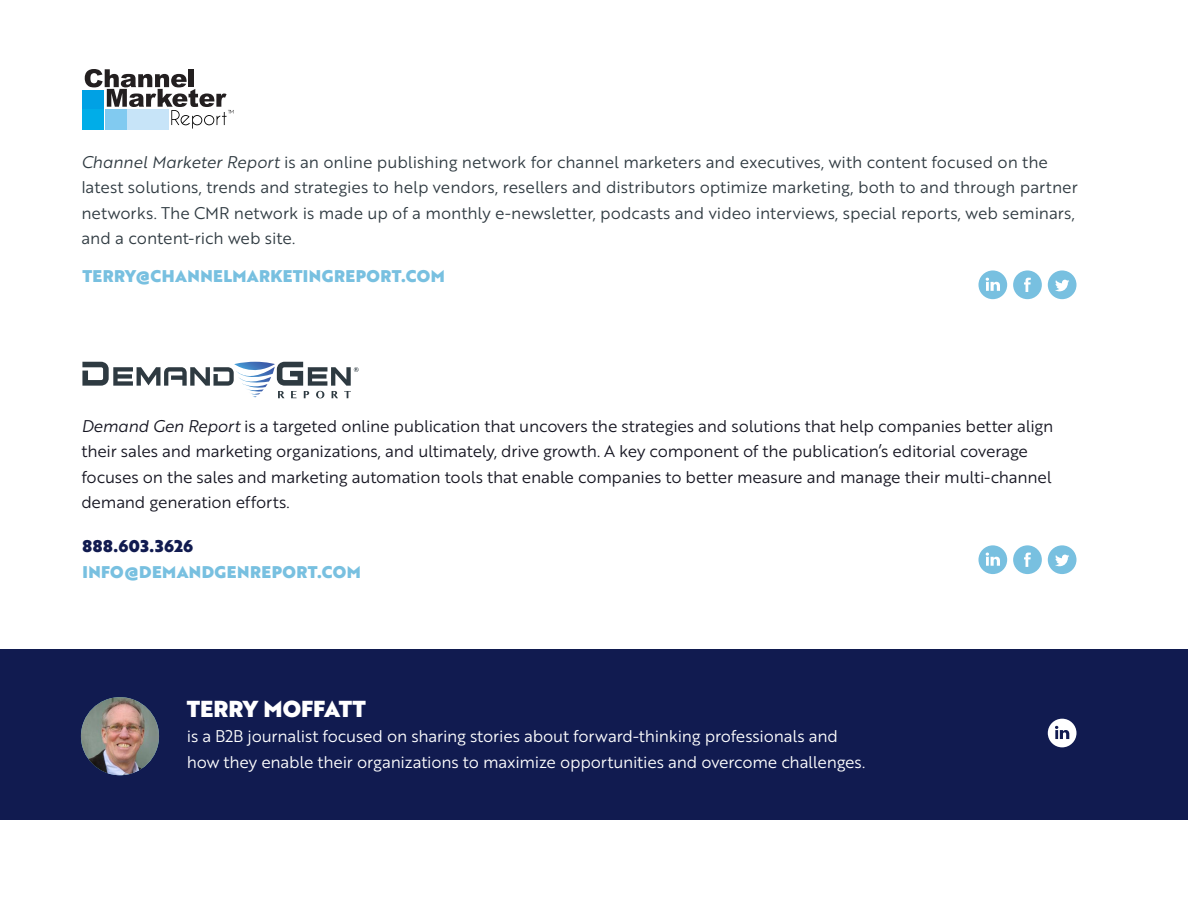
<style>
.page{position:relative;width:1188px;height:918px;background:#fff}
.page>*{position:absolute;margin:0;border:0;box-sizing:border-box;transform-origin:0 0}
.t1{font:22.5px "Brother 1816 Black";color:#fff}
.t2{font:16.5px/25.5px "Brother 1816 Book";color:#2f3a41}
.t3{font:16.5px/25.5px "Brother 1816 Book";letter-spacing:-.01em;color:#151521}
.t4{font:16.5px/25.5px "Brother 1816 Book";letter-spacing:-.015em;color:#fff}
.t5{font:16.5px "Brother 1816 Black";letter-spacing:.025em;color:#78c0e0}
.t6{font:16.5px "Brother 1816 Black";letter-spacing:.025em;color:#111b50}
.s1{font-family:"Brother 1816 Book Italic"}
</style>
<div class="page">
<svg style="left:1013px;top:545px;width:29px;height:29px"></svg>
<svg style="left:1048px;top:545px;width:29px;height:29px"></svg>
<svg style="left:978px;top:545px;width:29px;height:29px"></svg>
<svg style="left:82px;top:362px;width:277px;height:36px"></svg>
<svg style="left:1013px;top:270px;width:29px;height:29px"></svg>
<svg style="left:1048px;top:270px;width:29px;height:29px"></svg>
<svg style="left:978px;top:270px;width:29px;height:29px"></svg>
<div style="left:82px;top:109px;width:22px;height:20px;background:#00ade8"></div>
<svg style="left:85px;top:69px;width:149px;height:60px"></svg>
<div style="left:82px;top:90px;width:22px;height:19px;background:#00a1e4"></div>
<div style="left:0;top:649px;width:1188px;height:171px;background:#111b50"></div>
<svg style="left:1048px;top:719px;width:29px;height:28px"></svg>
<img style="left:81px;top:697px;width:78px;height:78px;border-radius:39px">
<p class="t2" style="left:81px;top:148px;width:998px"><span class="s1">Channel Marketer Report</span> is an online publishing network for channel marketers and executives, with content focused on the latest solutions, trends and strategies to help vendors, resellers and distributors optimize marketing, both to and through partner networks. The CMR network is made up of a monthly e-newsletter, podcasts and video interviews, special reports, web seminars, and a content-rich web site.</p>
<p class="t5" style="left:82px;top:264px;width:364px">TERRY@CHANNELMARKETINGREPORT.COM</p>
<p class="t3" style="left:81px;top:412px;width:974px"><span class="s1">Demand Gen Report</span> is a targeted online publication that uncovers the strategies and solutions that help companies better align their sales and marketing organizations, and ultimately, drive growth. A key component of the publication’s editorial coverage focuses on the sales and marketing automation tools that enable companies to better measure and manage their multi-channel demand generation efforts.</p>
<p class="t6" style="left:82px;top:534px;width:112px">888.603.3626</p>
<p class="t5" style="left:82px;top:559px;width:280px">INFO@DEMANDGENREPORT.COM</p>
<h1 class="t1" style="left:187px;top:691px;width:181px">TERRY MOFFATT</h1>
<p class="t4" style="left:187px;top:723px;width:680px">is a B2B journalist focused on sharing stories about forward-thinking professionals and how they enable their organizations to maximize opportunities and overcome challenges.</p>
</div>
